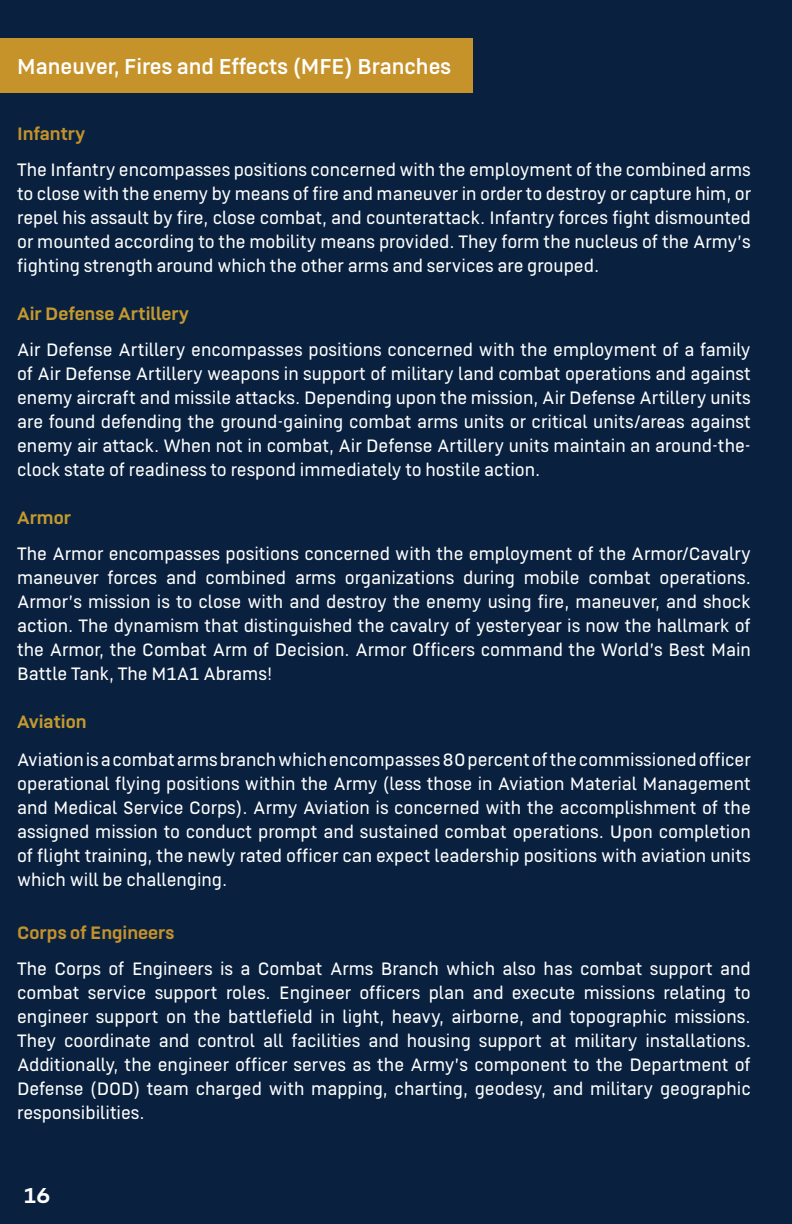
<style>
.page{position:relative;width:792px;height:1224px;background:#09213f}
.page>*{position:absolute;margin:0;border:0;box-sizing:border-box;transform-origin:0 0}
.t1{font:24px "US Army";color:#fff}
.t2{font:700 24px "US Army";color:#fff}
.t3{font:300 20px/24px "US Army";color:#fff;text-align:justify}
.t4{font:700 20px "US Army";color:#c4992e}
.t5{font:700 20px "US Army";color:#c4922b}
</style>
<div class="page">
<div style="left:0;top:39px;width:472px;height:54px;background:#c6932b"></div>
<p class="t1" style="left:17px;top:53px;width:435px">Maneuver, Fires and Effects (MFE) Branches</p>
<p class="t5" style="left:17px;top:123px;width:70px">Infantry</p>
<p class="t3" style="left:17px;top:158px;width:735px">The Infantry encompasses positions concerned with the employment of the combined arms to close with the enemy by means of fire and maneuver in order to destroy or capture him, or repel his assault by fire, close combat, and counterattack. Infantry forces fight dismounted or mounted according to the mobility means provided. They form the nucleus of the Army’s fighting strength around which the other arms and services are grouped.</p>
<p class="t4" style="left:17px;top:303px;width:173px">Air Defense Artillery</p>
<p class="t3" style="left:17px;top:338px;width:735px">Air Defense Artillery encompasses positions concerned with the employment of a family of Air Defense Artillery weapons in support of military land combat operations and against enemy aircraft and missile attacks. Depending upon the mission, Air Defense Artillery units are found defending the ground-gaining combat arms units or critical units/areas against enemy air attack. When not in combat, Air Defense Artillery units maintain an around-the&shy;clock state of readiness to respond immediately to hostile action.</p>
<p class="t4" style="left:17px;top:507px;width:55px">Armor</p>
<p class="t3" style="left:17px;top:542px;width:735px">The Armor encompasses positions concerned with the employment of the Armor/Cavalry maneuver forces and combined arms organizations during mobile combat operations.<br>Armor’s mission is to close with and destroy the enemy using fire, maneuver, and shock action. The dynamism that distinguished the cavalry of yesteryear is now the hallmark of the Armor, the Combat Arm of Decision. Armor Officers command the World’s Best Main Battle Tank, The M1A1 Abrams!</p>
<p class="t4" style="left:17px;top:711px;width:71px">Aviation</p>
<p class="t3" style="left:17px;top:748px;width:735px">Aviation is a combat arms branch which encompasses 80 percent of the commissioned officer operational flying positions within the Army (less those in Aviation Material Management and Medical Service Corps). Army Aviation is concerned with the accomplishment of the assigned mission to conduct prompt and sustained combat operations. Upon completion of flight training, the newly rated officer can expect leadership positions with aviation units which will be challenging.</p>
<p class="t5" style="left:17px;top:921px;width:159px">Corps of Engineers</p>
<p class="t3" style="left:17px;top:957px;width:735px">The Corps of Engineers is a Combat Arms Branch which also has combat support and combat service support roles. Engineer officers plan and execute missions relating to engineer support on the battlefield in light, heavy, airborne, and topographic missions.<br>They coordinate and control all facilities and housing support at military installations.<br>Additionally, the engineer officer serves as the Army’s component to the Department of Defense (DOD) team charged with mapping, charting, geodesy, and military geographic responsibilities.</p>
<p class="t2" style="left:24px;top:1182px;width:28px">16</p>
</div>
